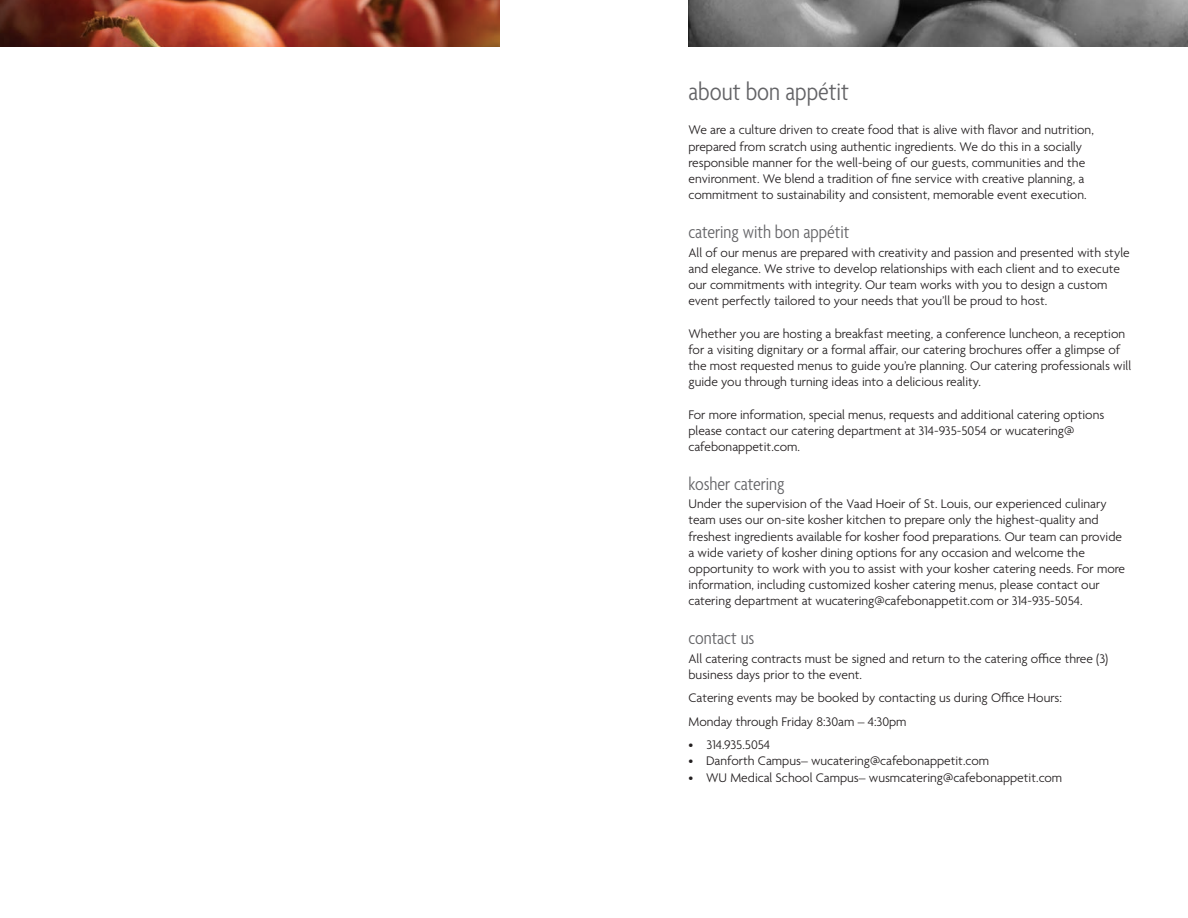
<style>
.page{position:relative;width:1188px;height:918px;background:#fff}
.page>*{position:absolute;margin:0;border:0;box-sizing:border-box;transform-origin:0 0}
.TEXT{font:300 condensed 27px "Agenda";color:#636366}
.HEADS_2{font:300 condensed 19.5px "Agenda";color:#636366}
.TEXT-2{font:300 13.5px/16.2px "Agenda";color:#231f20}
.BULLET{font:300 13.5px "Agenda";color:#231f20}
</style>
<div class="page">
<img style="left:688px;top:0;width:500px;height:46px">
<img style="left:0;top:0;width:500px;height:46px">
<p class="TEXT" style="left:688px;top:77px;width:162px">about bon appétit</p>
<p class="TEXT-2" style="left:688px;top:123px;width:407px">We are a culture driven to create food that is alive with flavor and nutrition, prepared from scratch using authentic ingredients. We do this in a socially responsible manner for the well-being of our guests, communities and the environment. We blend a tradition of fine service with creative planning, a commitment to sustainability and consistent, memorable event execution.</p>
<p class="HEADS_2" style="left:688px;top:221px;width:162px">catering with bon appétit</p>
<p class="TEXT-2" style="left:688px;top:245px;width:443px">All of our menus are prepared with creativity and passion and presented with style and elegance. We strive to develop relationships with each client and to execute our commitments with integrity. Our team works with you to design a custom event perfectly tailored to your needs that you’ll be proud to host.</p>
<p class="TEXT-2" style="left:688px;top:326px;width:444px">Whether you are hosting a breakfast meeting, a conference luncheon, a reception for a visiting dignitary or a formal affair, our catering brochures offer a glimpse of the most requested menus to guide you’re planning. Our catering professionals will guide you through turning ideas into a delicious reality.</p>
<p class="TEXT-2" style="left:688px;top:407px;width:417px">For more information, special menus, requests and additional catering options please contact our catering department at 314-935-5054 or wucatering@ cafebonappetit.com.</p>
<p class="HEADS_2" style="left:688px;top:473px;width:98px">kosher catering</p>
<p class="TEXT-2" style="left:688px;top:497px;width:438px">Under the supervision of the Vaad Hoeir of St. Louis, our experienced culinary team uses our on-site kosher kitchen to prepare only the highest-quality and freshest ingredients available for kosher food preparations. Our team can provide a wide variety of kosher dining options for any occasion and welcome the opportunity to work with you to assist with your kosher catering needs. For more information, including customized kosher catering menus, please contact our catering department at wucatering@cafebonappetit.com or 314-935-5054.</p>
<p class="HEADS_2" style="left:688px;top:627px;width:67px">contact us</p>
<p class="TEXT-2" style="left:688px;top:651px;width:421px">All catering contracts must be signed and return to the catering office three (3) business days prior to the event.</p>
<p class="TEXT-2" style="left:688px;top:691px;width:375px">Catering events may be booked by contacting us during Office Hours:</p>
<p class="TEXT-2" style="left:688px;top:714px;width:220px">Monday through Friday 8:30am – 4:30pm</p>
<p class="BULLET" style="left:688px;top:738px;width:83px">• 314.935.5054</p>
<p class="BULLET" style="left:688px;top:754px;width:302px">• Danforth Campus– wucatering@cafebonappetit.com</p>
<p class="BULLET" style="left:688px;top:770px;width:375px">• WU Medical School Campus– wusmcatering@cafebonappetit.com</p>
</div>
